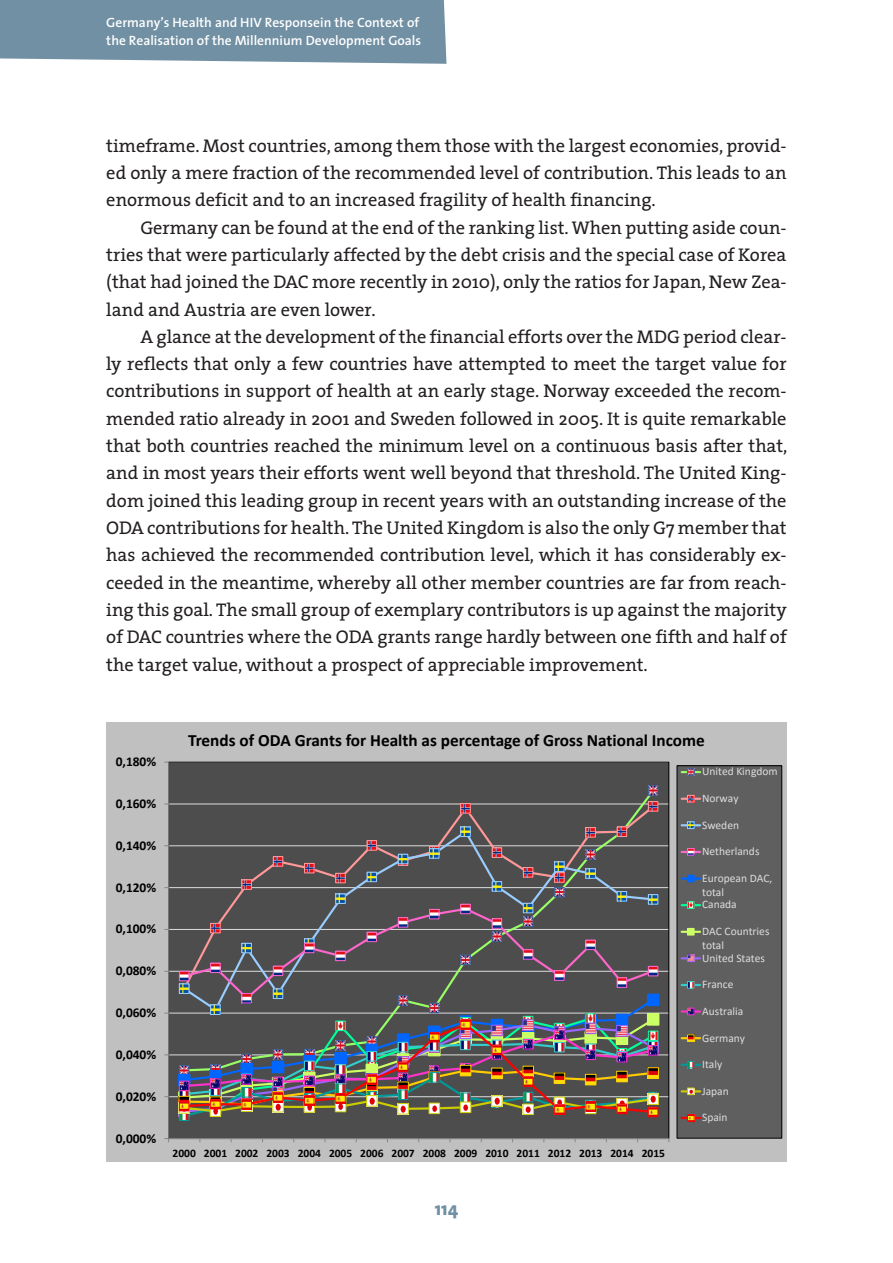
<style>
.page{position:relative;width:893px;height:1263px;background:#fff}
.page>*{position:absolute;margin:0;border:0;box-sizing:border-box;transform-origin:0 0}
.t1{font:800 18.75px "The Sans";color:#7190a4}
.t2{font:18.45px/27.3px "The Serif";color:#231f20;text-align:justify}
.t3{font:700 17.25px "Calibri";color:#000}
.t4{font:600 13.5px/18px "The Sans";color:#fff}
.t5{font:700 13.5px "Calibri";letter-spacing:-.005em;color:#000}
.t6{font:11.55px/14.1px "Calibri";color:#ddd}
.t7{font:700 11.55px "Calibri";color:#000}
</style>
<div class="page">
<div style="left:0;top:0;width:446px;height:64px;background:#7190a4"></div>
<div style="left:107px;top:723px;width:680px;height:439px;background:#c0c0c0"></div>
<div style="left:169px;top:762px;width:500px;height:376px;background:#4d4d4d"></div>
<hr style="left:169px;top:1096px;width:500px;height:1px;background:#ddd">
<hr style="left:169px;top:1054px;width:500px;height:1px;background:#ddd">
<hr style="left:169px;top:1013px;width:500px;height:1px;background:#ddd">
<hr style="left:169px;top:971px;width:500px;height:1px;background:#ddd">
<hr style="left:169px;top:929px;width:500px;height:1px;background:#ddd">
<hr style="left:169px;top:887px;width:500px;height:1px;background:#ddd">
<hr style="left:169px;top:845px;width:500px;height:1px;background:#ddd">
<hr style="left:169px;top:804px;width:500px;height:1px;background:#ddd">
<hr style="left:168px;top:762px;width:1px;height:376px;background:#868686">
<hr style="left:169px;top:1138px;width:500px;height:1px;background:#868686">
<svg style="left:650px;top:787px;width:6px;height:7px"></svg>
<div style="left:648px;top:785px;width:10px;height:11px;border:1px solid #3c679a"></div>
<svg style="left:181px;top:803px;width:475px;height:24px"></svg>
<svg style="left:462px;top:805px;width:7px;height:6px"></svg>
<div style="left:460px;top:803px;width:11px;height:10px;border:1px solid #f99"></div>
<svg style="left:650px;top:803px;width:6px;height:6px"></svg>
<div style="left:648px;top:801px;width:10px;height:10px;border:1px solid #f99"></div>
<div style="left:178px;top:1074px;width:12px;height:12px;border:1px solid #06f"></div>
<div style="left:647px;top:994px;width:12px;height:12px;border:1px solid #06f"></div>
<div style="left:178px;top:1091px;width:12px;height:13px;border:1px solid #cf6"></div>
<div style="left:647px;top:1013px;width:12px;height:12px;border:1px solid #cf6"></div>
<div style="left:648px;top:1041px;width:11px;height:12px;border:1px solid #96f"></div>
<div style="left:648px;top:1067px;width:11px;height:11px;border:1px solid #fc0"></div>
<div style="left:179px;top:1111px;width:10px;height:10px;border:1px solid #099"></div>
<div style="left:648px;top:1093px;width:11px;height:12px;border:1px solid #cc0"></div>
<img style="left:179px;top:827px;width:479px;height:293px">
<div style="left:648px;top:1107px;width:10px;height:10px;border:1px solid #f00"></div>
<div style="left:677px;top:766px;width:105px;height:372px;background:#5f5f5f"></div>
<div style="left:677px;top:765px;width:105px;height:373px;border:1px solid #000"></div>
<svg style="left:682px;top:769px;width:18px;height:6px"></svg>
<div style="left:687px;top:768px;width:7px;height:8px;border:1px solid #3c679a"></div>
<svg style="left:682px;top:795px;width:18px;height:7px"></svg>
<div style="left:687px;top:795px;width:7px;height:7px;border:1px solid #f99"></div>
<svg style="left:682px;top:822px;width:18px;height:6px"></svg>
<div style="left:687px;top:821px;width:7px;height:8px;border:1px solid #9cf"></div>
<svg style="left:682px;top:848px;width:18px;height:7px"></svg>
<div style="left:687px;top:848px;width:7px;height:7px;border:1px solid #f6c"></div>
<hr style="left:682px;top:877px;width:18px;height:3px;background:#06f">
<div style="left:687px;top:875px;width:7px;height:7px;border:1px solid #06f"></div>
<svg style="left:682px;top:902px;width:18px;height:6px"></svg>
<div style="left:687px;top:901px;width:7px;height:8px;border:1px solid #0f9"></div>
<svg style="left:682px;top:931px;width:18px;height:2px"></svg>
<div style="left:687px;top:928px;width:7px;height:7px;background:#cf6"></div>
<svg style="left:682px;top:955px;width:18px;height:6px"></svg>
<div style="left:687px;top:954px;width:7px;height:8px;border:1px solid #96f"></div>
<svg style="left:682px;top:981px;width:18px;height:7px"></svg>
<div style="left:687px;top:981px;width:7px;height:7px;border:1px solid #3cc"></div>
<hr style="left:682px;top:1010px;width:18px;height:3px;background:#f3c">
<div style="left:687px;top:1008px;width:7px;height:7px;border:1px solid #f3c"></div>
<svg style="left:682px;top:1035px;width:18px;height:6px"></svg>
<div style="left:687px;top:1034px;width:7px;height:8px;border:1px solid #fc0"></div>
<svg style="left:682px;top:1061px;width:18px;height:7px"></svg>
<div style="left:687px;top:1061px;width:7px;height:7px;border:1px solid #099"></div>
<svg style="left:682px;top:1088px;width:18px;height:7px"></svg>
<div style="left:687px;top:1088px;width:7px;height:7px;border:1px solid #cc0"></div>
<svg style="left:682px;top:1114px;width:18px;height:7px"></svg>
<div style="left:687px;top:1114px;width:7px;height:7px;border:1px solid #f00"></div>
<p class="t4" style="left:106px;top:13px;width:316px">Germany’s Health and HIV Responsein the Context of the Realisation of the Millennium Development Goals</p>
<p class="t2" style="left:106px;top:131px;width:682px">timeframe. Most countries, among them those with the largest economies, provid&shy;ed only a mere fraction of the recommended level of contribution. This leads to an enormous deficit and to an increased fragility of health financing.</p>
<p class="t2" style="left:106px;top:213px;width:682px;text-indent:34px">Germany can be found at the end of the ranking list. When putting aside coun&shy;tries that were particularly affected by the debt crisis and the special case of Korea (that had joined the DAC more recently in 2010), only the ratios for Japan, New Zea&shy;land and Austria are even lower.</p>
<p class="t2" style="left:106px;top:322px;width:683px;text-indent:34px">A glance at the development of the financial efforts over the MDG period clear&shy;ly reflects that only a few countries have attempted to meet the target value for contributions in support of health at an early stage. Norway exceeded the recom&shy;mended ratio already in 2001 and Sweden followed in 2005. It is quite remarkable that both countries reached the minimum level on a continuous basis after that, and in most years their efforts went well beyond that threshold. The United King&shy;dom joined this leading group in recent years with an outstanding increase of the ODA contributions for health. The United Kingdom is also the only G7 member that has achieved the recommended contribution level, which it has considerably ex&shy;ceeded in the meantime, whereby all other member countries are far from reach&shy;ing this goal. The small group of exemplary contributors is up against the majority of DAC countries where the ODA grants range hardly between one fifth and half of the target value, without a prospect of appreciable improvement.</p>
<p class="t5" style="left:116px;top:752px;width:42px">0,180%</p>
<p class="t5" style="left:116px;top:794px;width:42px">0,160%</p>
<p class="t5" style="left:116px;top:836px;width:42px">0,140%</p>
<p class="t5" style="left:116px;top:877px;width:42px">0,120%</p>
<p class="t5" style="left:116px;top:919px;width:42px">0,100%</p>
<p class="t5" style="left:116px;top:961px;width:42px">0,080%</p>
<p class="t5" style="left:116px;top:1003px;width:42px">0,060%</p>
<p class="t5" style="left:116px;top:1045px;width:42px">0,040%</p>
<p class="t5" style="left:116px;top:1087px;width:42px">0,020%</p>
<p class="t5" style="left:116px;top:1128px;width:42px">0,000%</p>
<p class="t3" style="left:188px;top:728px;width:518px">Trends of ODA Grants for Health as percentage of Gross National Income</p>
<p class="t6" style="left:702px;top:764px;width:77px">United Kingdom</p>
<p class="t6" style="left:702px;top:791px;width:38px">Norway</p>
<p class="t6" style="left:702px;top:817px;width:39px">Sweden</p>
<p class="t6" style="left:702px;top:844px;width:59px">Netherlands</p>
<p class="t6" style="left:702px;top:871px;width:72px">European DAC, total</p>
<p class="t6" style="left:702px;top:897px;width:36px">Canada</p>
<p class="t6" style="left:702px;top:924px;width:69px">DAC Countries total</p>
<p class="t6" style="left:702px;top:950px;width:64px">United States</p>
<p class="t6" style="left:702px;top:977px;width:33px">France</p>
<p class="t6" style="left:702px;top:1004px;width:43px">Australia</p>
<p class="t6" style="left:702px;top:1030px;width:44px">Germany</p>
<p class="t6" style="left:702px;top:1057px;width:22px">Italy</p>
<p class="t6" style="left:702px;top:1083px;width:28px">Japan</p>
<p class="t6" style="left:702px;top:1110px;width:27px">Spain</p>
<p class="t7" style="left:173px;top:1145px;width:494px">2000 2001 2002 2003 2004 2005 2006 2007 2008 2009 2010 2011 2012 2013 2014 2015</p>
<p class="t1" style="left:435px;top:1193px;width:25px">114</p>
</div>
